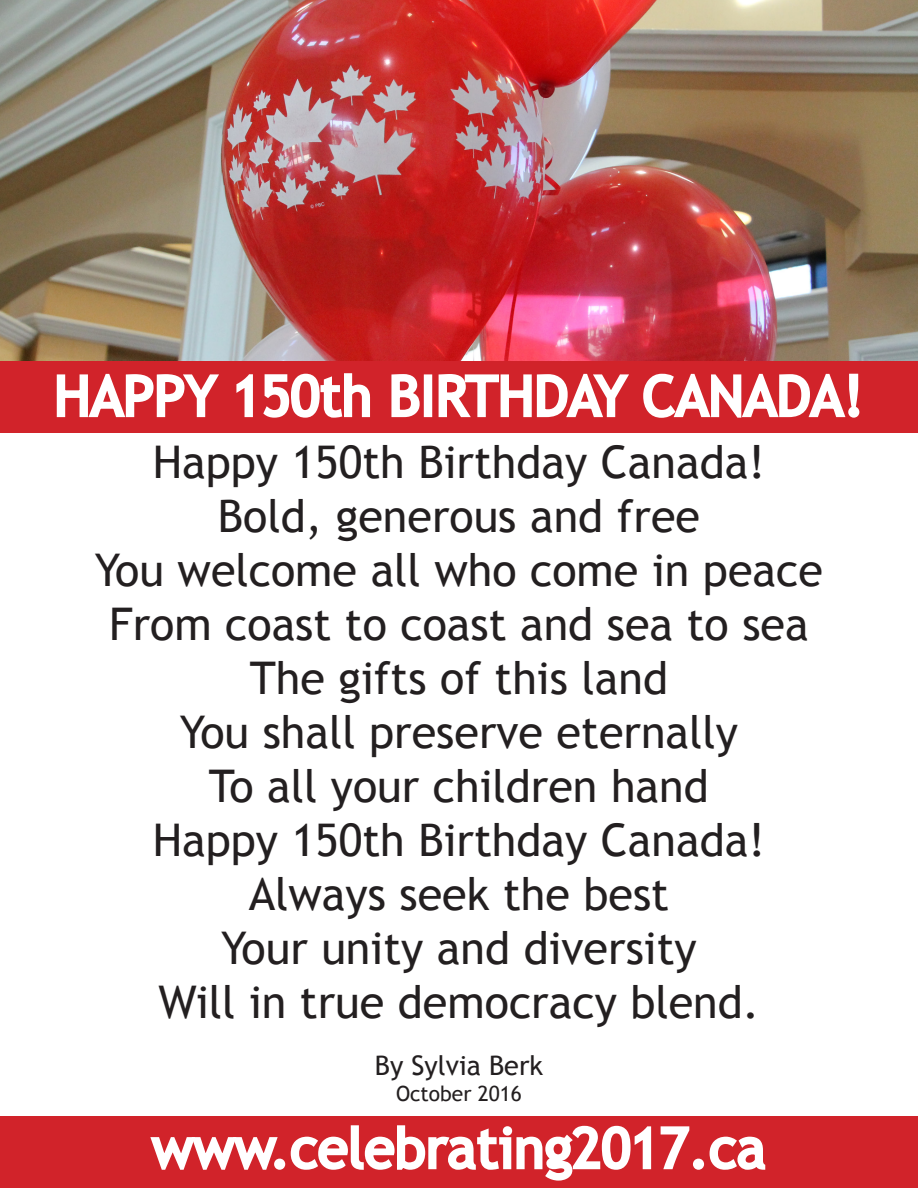
<style>
.page{position:relative;width:918px;height:1188px;background:#fff}
.page>*{position:absolute;margin:0;border:0;box-sizing:border-box;transform-origin:0 0}
.t1{font:55.5px "Trebuchet MS";color:#fff}
.t2{font:45px "Trebuchet MS";color:#231f20}
.t3{font:27px "Trebuchet MS";color:#231f20}
.t4{font:21px "Trebuchet MS";color:#231f20}
</style>
<div class="page">
<div style="left:0;top:1116px;width:918px;height:72px;background:#d1232a"></div>
<img style="left:0;top:0;width:918px;height:361px">
<div style="left:0;top:361px;width:918px;height:72px;background:#d1232a"></div>
<svg style="left:56px;top:373px;width:163px;height:45px"></svg>
<svg style="left:236px;top:374px;width:17px;height:44px"></svg>
<svg style="left:263px;top:373px;width:107px;height:45px"></svg>
<svg style="left:391px;top:374px;width:29px;height:44px"></svg>
<div style="left:424px;top:374px;width:8px;height:43px;border:3px solid #fff"></div>
<svg style="left:438px;top:373px;width:191px;height:45px"></svg>
<svg style="left:643px;top:373px;width:217px;height:45px"></svg>
<svg style="left:150px;top:1125px;width:502px;height:56px"></svg>
<svg style="left:660px;top:1126px;width:106px;height:44px"></svg>
<p class="t1" style="left:54px;top:363px;width:811px">HAPPY 150th BIRTHDAY CANADA!</p>
<p class="t2" style="left:153px;top:435px;width:614px">Happy 150th Birthday Canada!</p>
<p class="t2" style="left:218px;top:489px;width:484px">Bold, generous and free</p>
<p class="t2" style="left:95px;top:543px;width:730px">You welcome all who come in peace</p>
<p class="t2" style="left:109px;top:597px;width:701px">From coast to coast and sea to sea</p>
<p class="t2" style="left:250px;top:651px;width:420px">The gifts of this land</p>
<p class="t2" style="left:180px;top:705px;width:560px">You shall preserve eternally</p>
<p class="t2" style="left:209px;top:759px;width:501px">To all your children hand</p>
<p class="t2" style="left:153px;top:813px;width:614px">Happy 150th Birthday Canada!</p>
<p class="t2" style="left:249px;top:867px;width:422px">Always seek the best</p>
<p class="t2" style="left:221px;top:921px;width:477px">Your unity and diversity</p>
<p class="t2" style="left:158px;top:975px;width:603px">Will in true democracy blend.</p>
<p class="t3" style="left:375px;top:1050px;width:170px">By Sylvia Berk</p>
<p class="t4" style="left:396px;top:1081px;width:127px">October 2016</p>
<p class="t1" style="left:152px;top:1115px;width:615px">www.celebrating2017.ca</p>
</div>
